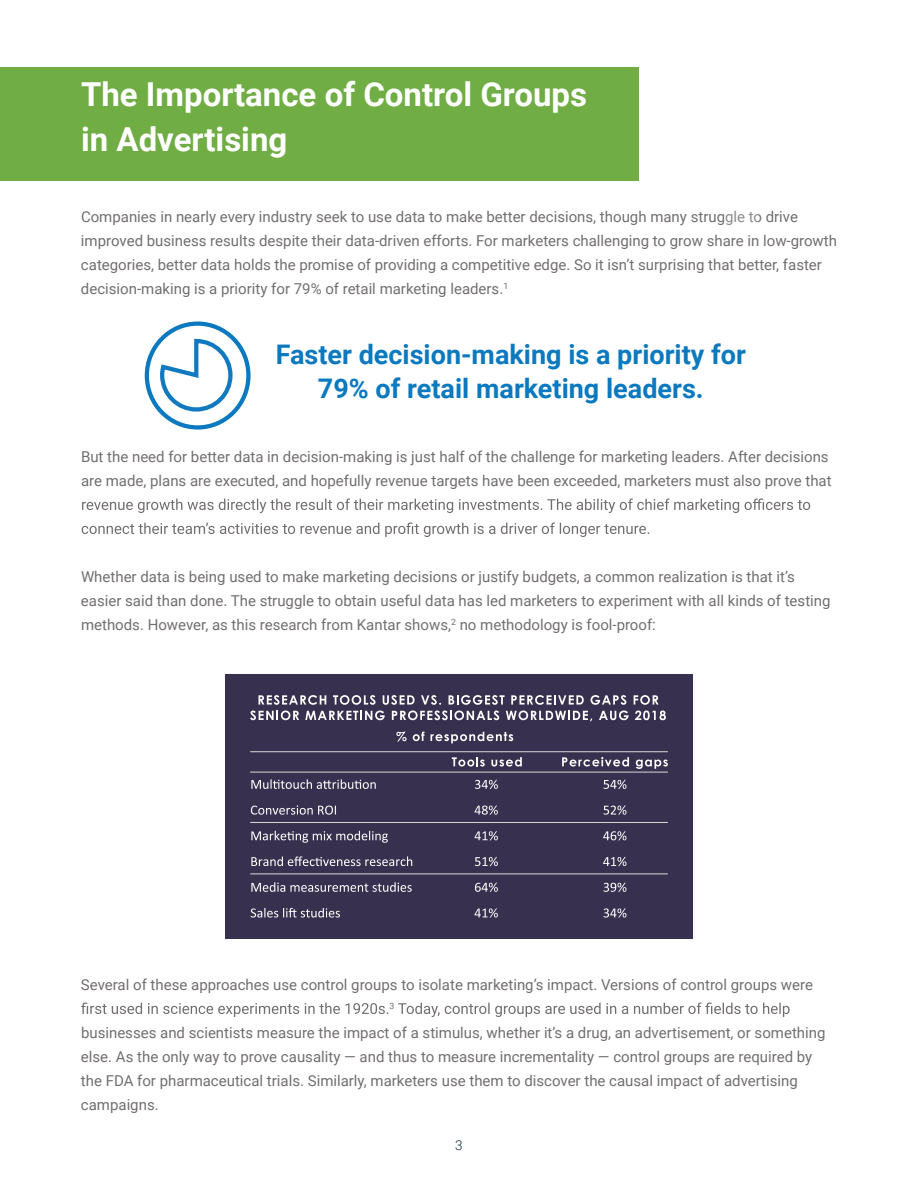
<style>
.page{position:relative;width:918px;height:1188px;background:#fff}
.page>*{position:absolute;margin:0;border:0;box-sizing:border-box;transform-origin:0 0}
.t1{font:700 33px/45px "Roboto";color:#fff}
.t2{font:700 27px/34.5px "Roboto";color:#0b79bf;text-align:center}
.t3{font:15px/24px "Roboto";color:#726e6f}
.t4{font:300 13.5px "Roboto";color:#092c3b}
.t5{font:8.7px "Roboto";color:#726e6f}
</style>
<div class="page">
<svg style="left:82px;top:499px;width:728px;height:14px"></svg>
<svg style="left:82px;top:523px;width:567px;height:14px"></svg>
<svg style="left:81px;top:1003px;width:307px;height:14px"></svg>
<svg style="left:398px;top:1003px;width:392px;height:14px"></svg>
<div style="left:145px;top:321px;width:106px;height:109px;border:4px solid #0b79bf;border-radius:50%"></div>
<svg style="left:158px;top:337px;width:77px;height:77px"></svg>
<div style="left:225px;top:674px;width:468px;height:264px;background:#37304e"></div>
<svg style="left:258px;top:695px;width:68px;height:10px"></svg>
<svg style="left:333px;top:695px;width:43px;height:10px"></svg>
<svg style="left:383px;top:695px;width:32px;height:10px"></svg>
<svg style="left:421px;top:695px;width:20px;height:10px"></svg>
<svg style="left:449px;top:695px;width:56px;height:10px"></svg>
<svg style="left:511px;top:695px;width:73px;height:10px"></svg>
<svg style="left:591px;top:695px;width:35px;height:10px"></svg>
<svg style="left:634px;top:695px;width:25px;height:10px"></svg>
<svg style="left:250px;top:711px;width:49px;height:9px"></svg>
<svg style="left:305px;top:711px;width:80px;height:9px"></svg>
<svg style="left:392px;top:711px;width:107px;height:9px"></svg>
<svg style="left:506px;top:711px;width:86px;height:11px"></svg>
<svg style="left:599px;top:711px;width:30px;height:9px"></svg>
<svg style="left:635px;top:711px;width:31px;height:9px"></svg>
<svg style="left:396px;top:732px;width:11px;height:10px"></svg>
<svg style="left:413px;top:732px;width:100px;height:11px"></svg>
<hr style="left:250px;top:751px;width:418px;height:1px;background:#dad9d9">
<hr style="left:250px;top:772px;width:418px;height:1px;background:#dad9d9">
<hr style="left:250px;top:822px;width:418px;height:1px;background:#dad9d9">
<hr style="left:250px;top:873px;width:418px;height:1px;background:#dad9d9">
<svg style="left:251px;top:779px;width:125px;height:10px"></svg>
<svg style="left:251px;top:805px;width:85px;height:10px"></svg>
<svg style="left:251px;top:831px;width:137px;height:12px"></svg>
<svg style="left:251px;top:856px;width:161px;height:10px"></svg>
<svg style="left:251px;top:882px;width:161px;height:10px"></svg>
<svg style="left:251px;top:908px;width:89px;height:10px"></svg>
<svg style="left:475px;top:780px;width:23px;height:9px"></svg>
<svg style="left:475px;top:805px;width:23px;height:10px"></svg>
<svg style="left:475px;top:831px;width:23px;height:9px"></svg>
<svg style="left:475px;top:857px;width:23px;height:9px"></svg>
<svg style="left:475px;top:883px;width:23px;height:9px"></svg>
<svg style="left:475px;top:908px;width:23px;height:10px"></svg>
<svg style="left:604px;top:780px;width:22px;height:9px"></svg>
<svg style="left:604px;top:805px;width:22px;height:10px"></svg>
<svg style="left:603px;top:831px;width:23px;height:9px"></svg>
<svg style="left:603px;top:857px;width:23px;height:9px"></svg>
<svg style="left:604px;top:883px;width:22px;height:9px"></svg>
<svg style="left:604px;top:908px;width:22px;height:10px"></svg>
<svg style="left:452px;top:757px;width:33px;height:10px"></svg>
<svg style="left:491px;top:757px;width:31px;height:10px"></svg>
<svg style="left:562px;top:757px;width:67px;height:10px"></svg>
<svg style="left:636px;top:760px;width:32px;height:9px"></svg>
<div style="left:0;top:67px;width:638px;height:114px;background:#70ad45"></div>
<h1 class="t1" style="left:81px;top:70px;width:508px">The Importance of Control Groups in Advertising</h1>
<p class="t3" style="left:81px;top:204px;width:758px">Companies in nearly every industry seek to use data to make better decisions, though many struggle to drive improved business results despite their data-driven efforts. For marketers challenging to grow share in low-growth categories, better data holds the promise of providing a competitive edge. So it isn’t surprising that better, faster decision-making is a priority for 79% of retail marketing leaders.<sup>1</sup></p>
<h2 class="t2" style="left:276px;top:336px;width:472px">Faster decision-making is a priority for<br>79% of retail marketing leaders.</h2>
<p class="t3" style="left:81px;top:444px;width:752px">But the need for better data in decision-making is just half of the challenge for marketing leaders. After decisions are made, plans are executed, and hopefully revenue targets have been exceeded, marketers must also prove that</p>
<p class="t3" style="left:81px;top:564px;width:751px">Whether data is being used to make marketing decisions or justify budgets, a common realization is that it’s easier said than done. The struggle to obtain useful data has led marketers to experiment with all kinds of testing methods. However, as this research from Kantar shows,<sup>2</sup> no methodology is fool-proof:</p>
<p class="t3" style="left:81px;top:972px;width:733px">Several of these approaches use control groups to isolate marketing’s impact. Versions of control groups were</p>
<p class="t5" style="left:389px;top:1000px;width:6px">3</p>
<p class="t3" style="left:81px;top:1020px;width:746px">businesses and scientists measure the impact of a stimulus, whether it’s a drug, an advertisement, or something else. As the only way to prove causality — and thus to measure incrementality — control groups are required by the FDA for pharmaceutical trials. Similarly, marketers use them to discover the causal impact of advertising campaigns.</p>
<p class="t4" style="left:455px;top:1136px;width:9px">3</p>
</div>
